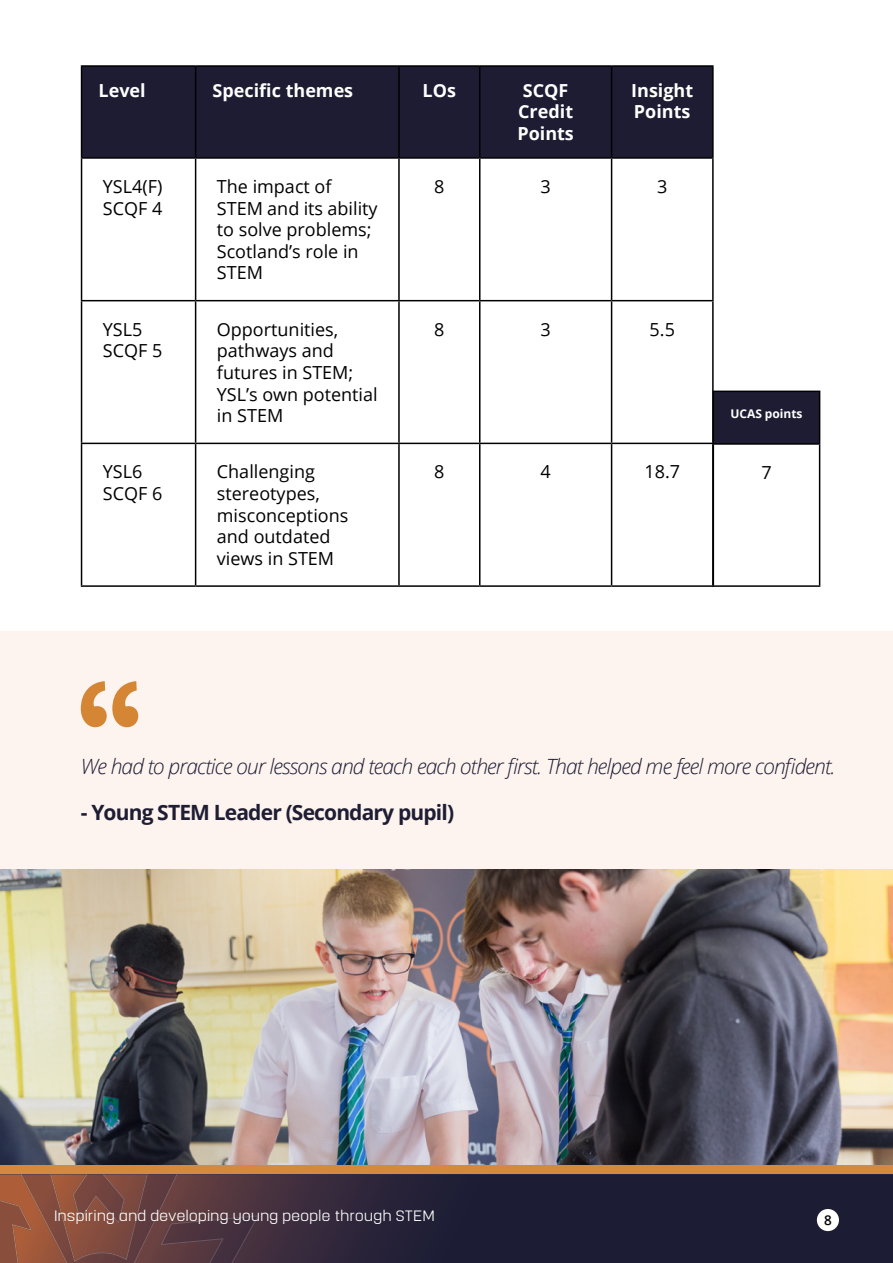
<style>
.page{position:relative;width:893px;height:1263px;background:#fff}
.page>*{position:absolute;margin:0;border:0;box-sizing:border-box;transform-origin:0 0}
.t1{font:italic 300 21px "Open Sans";letter-spacing:-.04em;color:#1e1d34}
.t2{font:700 21px "Open Sans";letter-spacing:-.04em;color:#1e1d34}
.t3{font:18px/21.6px "Open Sans";color:#000}
.t4{font:700 18px/21.6px "Open Sans";color:#fff;text-align:center}
.t5{font:300 15px "Yoshida Sans";letter-spacing:-.01em;color:#fff}
.t6{font:600 13.5px "Open Sans";color:#000}
.t7{font:700 12px "Open Sans";color:#fff}
</style>
<div class="page">
<div style="left:0;top:631px;width:893px;height:239px;background:#fdf4ef"></div>
<div style="left:0;top:1165px;width:893px;height:98px;background:#d6883e"></div>
<svg style="left:259px;top:1174px;width:634px;height:89px;background:#221f36"></svg>
<svg style="left:0;top:1174px;width:259px;height:89px;background:#72453f"></svg>
<div style="left:817px;top:1209px;width:22px;height:22px;background:#fff;border-radius:50%"></div>
<div style="left:82px;top:67px;width:630px;height:90px;background:#1e1c33"></div>
<hr style="left:81px;top:65px;width:115px;height:2px;background:#000">
<hr style="left:81px;top:67px;width:1px;height:90px;background:#000">
<hr style="left:196px;top:65px;width:203px;height:2px;background:#000">
<hr style="left:195px;top:67px;width:1px;height:90px;background:#000">
<hr style="left:399px;top:65px;width:81px;height:2px;background:#000">
<hr style="left:398px;top:67px;width:2px;height:90px;background:#000">
<hr style="left:480px;top:65px;width:132px;height:2px;background:#000">
<hr style="left:479px;top:67px;width:1px;height:90px;background:#000">
<hr style="left:612px;top:65px;width:102px;height:2px;background:#000">
<hr style="left:611px;top:67px;width:1px;height:90px;background:#000">
<hr style="left:712px;top:67px;width:2px;height:90px;background:#000">
<hr style="left:81px;top:157px;width:115px;height:2px;background:#000">
<hr style="left:81px;top:159px;width:1px;height:141px;background:#000">
<hr style="left:196px;top:157px;width:203px;height:2px;background:#000">
<hr style="left:195px;top:159px;width:1px;height:141px;background:#000">
<hr style="left:399px;top:157px;width:81px;height:2px;background:#000">
<hr style="left:398px;top:159px;width:2px;height:141px;background:#000">
<hr style="left:480px;top:157px;width:132px;height:2px;background:#000">
<hr style="left:479px;top:159px;width:1px;height:141px;background:#000">
<hr style="left:612px;top:157px;width:102px;height:2px;background:#000">
<hr style="left:611px;top:159px;width:1px;height:141px;background:#000">
<hr style="left:712px;top:159px;width:2px;height:141px;background:#000">
<hr style="left:81px;top:300px;width:115px;height:1px;background:#000">
<hr style="left:81px;top:301px;width:1px;height:142px;background:#000">
<hr style="left:196px;top:300px;width:203px;height:1px;background:#000">
<hr style="left:195px;top:301px;width:1px;height:142px;background:#000">
<hr style="left:399px;top:300px;width:81px;height:1px;background:#000">
<hr style="left:398px;top:301px;width:2px;height:142px;background:#000">
<hr style="left:480px;top:300px;width:132px;height:1px;background:#000">
<hr style="left:479px;top:301px;width:1px;height:142px;background:#000">
<hr style="left:612px;top:300px;width:102px;height:1px;background:#000">
<hr style="left:611px;top:301px;width:1px;height:142px;background:#000">
<hr style="left:712px;top:301px;width:2px;height:142px;background:#000">
<hr style="left:81px;top:443px;width:115px;height:1px;background:#000">
<hr style="left:81px;top:444px;width:1px;height:141px;background:#000">
<hr style="left:196px;top:443px;width:203px;height:1px;background:#000">
<hr style="left:195px;top:444px;width:1px;height:141px;background:#000">
<hr style="left:399px;top:443px;width:81px;height:1px;background:#000">
<hr style="left:398px;top:444px;width:2px;height:141px;background:#000">
<hr style="left:480px;top:443px;width:132px;height:1px;background:#000">
<hr style="left:479px;top:444px;width:1px;height:141px;background:#000">
<hr style="left:612px;top:443px;width:102px;height:1px;background:#000">
<hr style="left:611px;top:444px;width:1px;height:141px;background:#000">
<hr style="left:712px;top:444px;width:2px;height:141px;background:#000">
<hr style="left:81px;top:585px;width:115px;height:2px;background:#000">
<hr style="left:196px;top:585px;width:203px;height:2px;background:#000">
<hr style="left:399px;top:585px;width:81px;height:2px;background:#000">
<hr style="left:480px;top:585px;width:132px;height:2px;background:#000">
<hr style="left:612px;top:585px;width:102px;height:2px;background:#000">
<div style="left:713px;top:391px;width:107px;height:53px;background:#1e1c33"></div>
<hr style="left:713px;top:391px;width:107px;height:1px;background:#000">
<hr style="left:713px;top:392px;width:1px;height:51px;background:#000">
<hr style="left:819px;top:392px;width:1px;height:51px;background:#000">
<hr style="left:713px;top:443px;width:107px;height:2px;background:#000">
<hr style="left:819px;top:445px;width:1px;height:140px;background:#000">
<hr style="left:713px;top:585px;width:107px;height:2px;background:#000">
<svg style="left:81px;top:681px;width:57px;height:46px"></svg>
<img style="left:0;top:870px;width:893px;height:295px">
<p class="t4" style="left:99px;top:79px;width:49px">Level</p>
<p class="t4" style="left:213px;top:79px;width:142px">Specific themes</p>
<p class="t4" style="left:423px;top:79px;width:35px">LOs</p>
<p class="t4" style="left:517px;top:79px;width:58px">SCQF<br>Credit<br>Points</p>
<p class="t4" style="left:631px;top:79px;width:64px;text-align:left">Insight<br>Points</p>
<p class="t3" style="left:103px;top:175px;width:61px">YSL4(F)<br>SCQF 4</p>
<p class="t3" style="left:217px;top:175px;width:162px">The impact of<br>STEM and its ability to solve problems;<br>Scotland’s role in<br>STEM</p>
<p class="t3" style="left:434px;top:175px;width:12px">8</p>
<p class="t3" style="left:540px;top:175px;width:12px">3</p>
<p class="t3" style="left:657px;top:175px;width:12px">3</p>
<p class="t3" style="left:103px;top:318px;width:61px">YSL5<br>SCQF 5</p>
<p class="t3" style="left:217px;top:318px;width:162px">Opportunities, pathways and futures in STEM;<br>YSL’s own potential in STEM</p>
<p class="t3" style="left:434px;top:318px;width:12px">8</p>
<p class="t3" style="left:541px;top:318px;width:12px">3</p>
<p class="t3" style="left:650px;top:318px;width:27px">5.5</p>
<p class="t3" style="left:103px;top:461px;width:61px">YSL6<br>SCQF 6</p>
<p class="t3" style="left:217px;top:461px;width:133px">Challenging stereotypes, misconceptions and outdated views in STEM</p>
<p class="t3" style="left:434px;top:461px;width:12px">8</p>
<p class="t3" style="left:541px;top:461px;width:12px">4</p>
<p class="t3" style="left:644px;top:461px;width:37px">18.7</p>
<p class="t7" style="left:730px;top:405px;width:74px">UCAS points</p>
<p class="t3" style="left:761px;top:461px;width:12px">7</p>
<p class="t1" style="left:81px;top:752px;width:756px">We had to practice our lessons and teach each other first. That helped me feel more confident.</p>
<p class="t2" style="left:81px;top:797px;width:375px">- Young STEM Leader (Secondary pupil)</p>
<p class="t5" style="left:54px;top:1206px;width:382px">Inspiring and developing young people through STEM</p>
<p class="t6" style="left:824px;top:1210px;width:9px">8</p>
</div>
